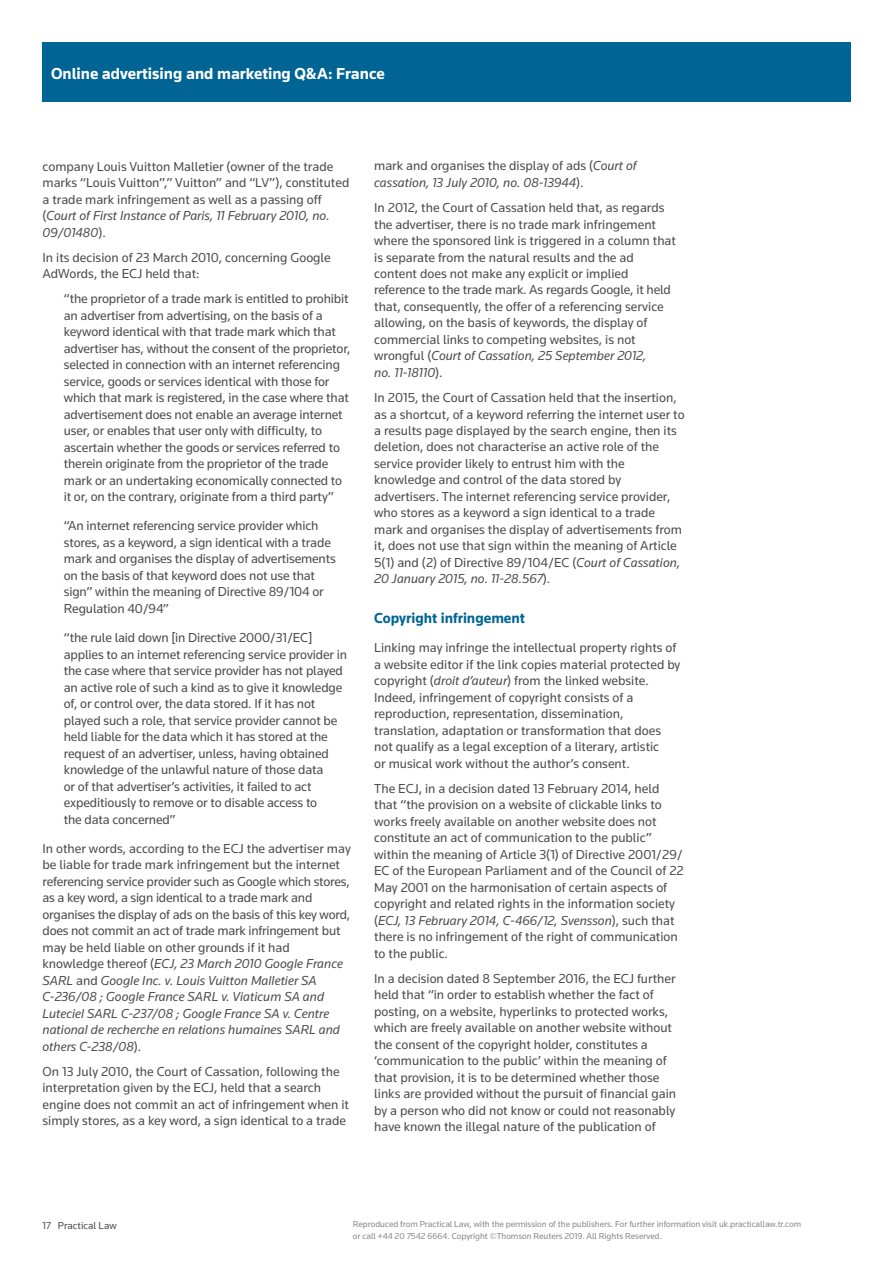
<style>
.page{position:relative;width:893px;height:1263px;background:#fff}
.page>*{position:absolute;margin:0;border:0;box-sizing:border-box;transform-origin:0 0}
.t1{font:700 16.5px "Knowledge";color:#fff}
.t2{font:700 15px "Knowledge";color:#006494}
.t3{font:13.5px/16.5px "Knowledge";color:#4b4c4d}
.t4{font:italic 13.5px/16.5px "Knowledge";color:#4b4c4d}
.t5{font:10.5px "Knowledge";color:#4b4c4d}
.t6{font:9px/12px "Knowledge";letter-spacing:-.005em;color:#86888b}
.s1{font-style:italic}
.s2{font-style:normal}
</style>
<div class="page">
<div style="left:43px;top:43px;width:808px;height:59px;background:#006494"></div>
<p class="t1" style="left:51px;top:63px;width:335px">Online advertising and marketing Q&amp;A: France</p>
<p class="t3" style="left:43px;top:158px;width:308px">company Louis Vuitton Malletier (owner of the trade marks “Louis Vuitton”,” Vuitton” and “LV”), constituted a trade mark infringement as well as a passing off (<span class="s1">Court of First Instance of Paris, 11 February 2010, no.<br>09/01480</span>).</p>
<p class="t3" style="left:43px;top:249px;width:290px">In its decision of 23 March 2010, concerning Google<br>AdWords, the ECJ held that:</p>
<p class="t3" style="left:64px;top:290px;width:288px">“the proprietor of a trade mark is entitled to prohibit an advertiser from advertising, on the basis of a keyword identical with that trade mark which that advertiser has, without the consent of the proprietor, selected in connection with an internet referencing service, goods or services identical with those for which that mark is registered, in the case where that advertisement does not enable an average internet user, or enables that user only with difficulty, to ascertain whether the goods or services referred to therein originate from the proprietor of the trade mark or an undertaking economically connected to it or, on the contrary, originate from a third party”</p>
<p class="t3" style="left:64px;top:517px;width:274px">“An internet referencing service provider which stores, as a keyword, a sign identical with a trade mark and organises the display of advertisements on the basis of that keyword does not use that sign” within the meaning of Directive 89/104 or Regulation 40/94”</p>
<p class="t3" style="left:64px;top:629px;width:285px">“the rule laid down [in Directive 2000/31/EC] applies to an internet referencing service provider in the case where that service provider has not played an active role of such a kind as to give it knowledge of, or control over, the data stored. If it has not played such a role, that service provider cannot be held liable for the data which it has stored at the request of an advertiser, unless, having obtained knowledge of the unlawful nature of those data<br>or of that advertiser’s activities, it failed to act expeditiously to remove or to disable access to<br>the data concerned”</p>
<p class="t3" style="left:43px;top:840px;width:310px">In other words, according to the ECJ the advertiser may be liable for trade mark infringement but the internet referencing service provider such as Google which stores, as a key word, a sign identical to a trade mark and organises the display of ads on the basis of this key word, does not commit an act of trade mark infringement but may be held liable on other grounds if it had knowledge thereof (<span class="s1">ECJ, 23 March 2010 Google France SARL</span> and <span class="s1">Google Inc. v. Louis Vuitton Malletier SA C-236/08 ; Google France SARL v. Viaticum SA and Luteciel SARL C-237/08 ; Google France SA v. Centre national de recherche en relations humaines SARL and others C-238/08</span>).</p>
<p class="t3" style="left:43px;top:1063px;width:308px">On 13 July 2010, the Court of Cassation, following the interpretation given by the ECJ, held that a search engine does not commit an act of infringement when it simply stores, as a key word, a sign identical to a trade</p>
<p class="t4" style="left:374px;top:158px;width:264px"><span class="s2">mark and organises the display of ads (</span>Court of cassation, 13 July 2010, no. 08-13944<span class="s2">).</span></p>
<p class="t3" style="left:374px;top:199px;width:303px">In 2012, the Court of Cassation held that, as regards the advertiser, there is no trade mark infringement where the sponsored link is triggered in a column that is separate from the natural results and the ad content does not make any explicit or implied reference to the trade mark. As regards Google, it held that, consequently, the offer of a referencing service allowing, on the basis of keywords, the display of commercial links to competing websites, is not wrongful (<span class="s1">Court of Cassation, 25 September 2012,<br>no. 11-18110</span>).</p>
<p class="t3" style="left:374px;top:389px;width:312px">In 2015, the Court of Cassation held that the insertion, as a shortcut, of a keyword referring the internet user to a results page displayed by the search engine, then its deletion, does not characterise an active role of the service provider likely to entrust him with the knowledge and control of the data stored by advertisers. The internet referencing service provider, who stores as a keyword a sign identical to a trade mark and organises the display of advertisements from it, does not use that sign within the meaning of Article 5(1) and (2) of Directive 89/104/EC (<span class="s1">Court of Cassation, 20 January 2015, no. 11-28.567</span>).</p>
<p class="t2" style="left:374px;top:609px;width:152px">Copyright infringement</p>
<p class="t3" style="left:374px;top:639px;width:308px">Linking may infringe the intellectual property rights of a website editor if the link copies material protected by copyright (<span class="s1">droit d’auteur</span>) from the linked website.<br>Indeed, infringement of copyright consists of a reproduction, representation, dissemination, translation, adaptation or transformation that does not qualify as a legal exception of a literary, artistic<br>or musical work without the author’s consent.</p>
<p class="t3" style="left:374px;top:780px;width:311px">The ECJ, in a decision dated 13 February 2014, held that “the provision on a website of clickable links to works freely available on another website does not constitute an act of communication to the public” within the meaning of Article 3(1) of Directive 2001/29/ EC of the European Parliament and of the Council of 22<br>May 2001 on the harmonisation of certain aspects of copyright and related rights in the information society (<span class="s1">ECJ, 13 February 2014, C-466/12, Svensson</span>), such that there is no infringement of the right of communication to the public.</p>
<p class="t3" style="left:374px;top:970px;width:303px">In a decision dated 8 September 2016, the ECJ further held that “in order to establish whether the fact of posting, on a website, hyperlinks to protected works, which are freely available on another website without the consent of the copyright holder, constitutes a ‘communication to the public’ within the meaning of that provision, it is to be determined whether those links are provided without the pursuit of financial gain by a person who did not know or could not reasonably have known the illegal nature of the publication of</p>
<p class="t5" style="left:43px;top:1218px;width:76px">17 Practical Law</p>
<p class="t6" style="left:353px;top:1218px;width:450px">Reproduced from Practical Law, with the permission of the publishers. For further information visit uk.practicallaw.tr.com or call +44 20 7542 6664. Copyright ©Thomson Reuters 2019. All Rights Reserved.</p>
</div>
